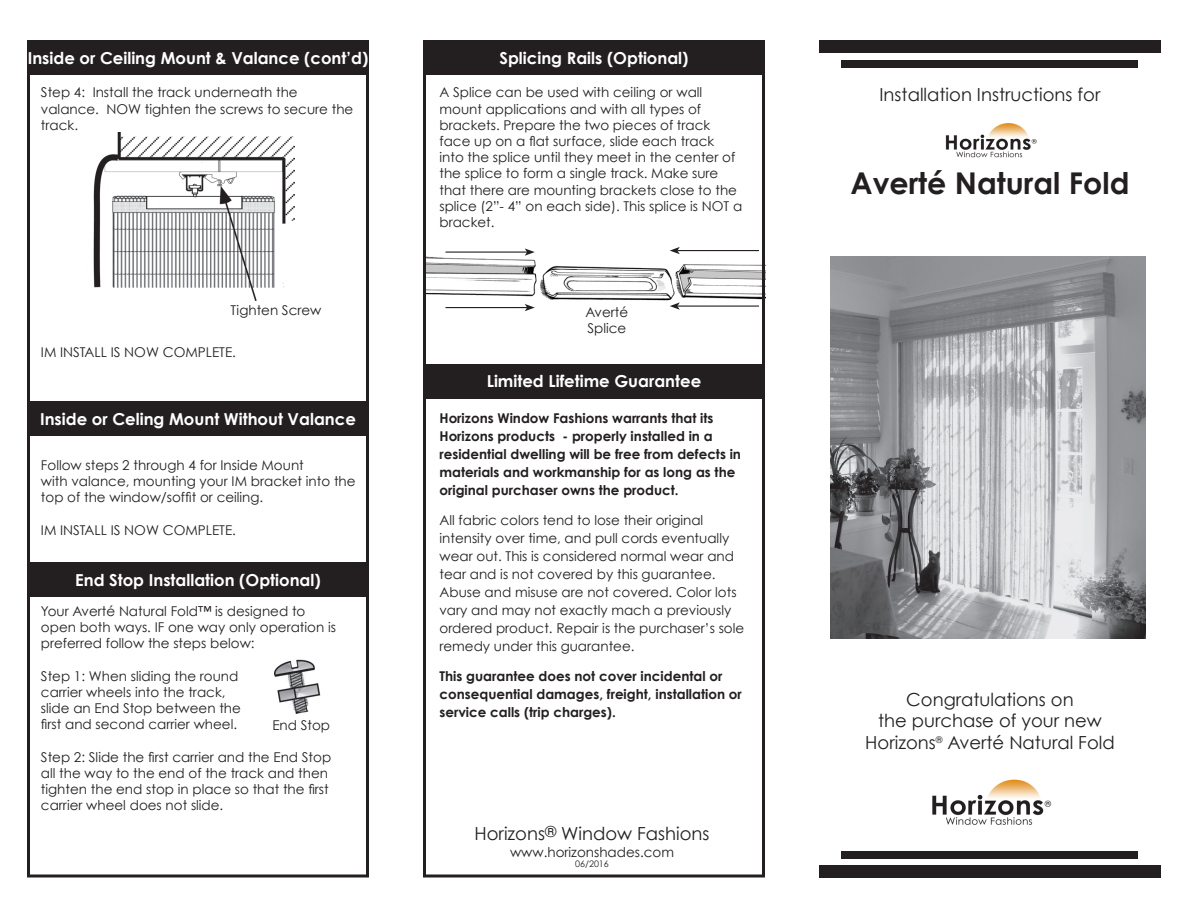
<style>
.page{position:relative;width:1188px;height:918px;background:#fff}
.page>*{position:absolute;margin:0;border:0;box-sizing:border-box;transform-origin:0 0}
.t1{font:700 30px "Century Gothic";color:#231f20}
.t2{font:18px "Century Gothic";color:#231f20}
.t3{font:700 16.5px "Century Gothic";color:#fff}
.t4{font:13.5px/16.2px "Century Gothic";color:#231f20}
.t5{font:700 13.5px/18px "Century Gothic";color:#231f20}
.t6{font:9px "Century Gothic";color:#231f20}
</style>
<div class="page">
<img style="left:427px;top:256px;width:334px;height:52px">
<div style="left:423px;top:40px;width:342px;height:838px;border:3px solid #231f20"></div>
<div style="left:27px;top:40px;width:342px;height:838px;border:3px solid #231f20"></div>
<div style="left:423px;top:364px;width:342px;height:34px;background:#231f20"></div>
<div style="left:819px;top:40px;width:342px;height:13px;background:#231f20"></div>
<div style="left:819px;top:865px;width:342px;height:13px;background:#231f20"></div>
<div style="left:842px;top:61px;width:296px;height:7px;background:#231f20"></div>
<div style="left:842px;top:852px;width:296px;height:7px;background:#231f20"></div>
<div style="left:27px;top:401px;width:342px;height:35px;background:#231f20"></div>
<div style="left:27px;top:40px;width:342px;height:35px;background:#231f20"></div>
<div style="left:423px;top:40px;width:342px;height:35px;background:#231f20"></div>
<img style="left:93px;top:132px;width:201px;height:169px">
<div style="left:27px;top:562px;width:342px;height:35px;background:#231f20"></div>
<img style="left:274px;top:659px;width:47px;height:55px">
<img style="left:831px;top:256px;width:314px;height:383px">
<img style="left:945px;top:123px;width:92px;height:35px">
<img style="left:932px;top:779px;width:120px;height:46px">
<hr style="left:677px;top:250px;width:82px;height:1px;background:#231f20">
<svg style="left:670px;top:247px;width:10px;height:7px"></svg>
<hr style="left:677px;top:306px;width:82px;height:1px;background:#231f20">
<svg style="left:670px;top:302px;width:10px;height:8px"></svg>
<hr style="left:446px;top:252px;width:81px;height:1px;background:#231f20">
<svg style="left:525px;top:248px;width:10px;height:8px"></svg>
<hr style="left:446px;top:307px;width:81px;height:1px;background:#231f20">
<svg style="left:525px;top:304px;width:10px;height:7px"></svg>
<p class="t3" style="left:28px;top:48px;width:342px">Inside or Ceiling Mount &amp; Valance (cont’d)</p>
<p class="t4" style="left:41px;top:84px;width:314px">Step 4: Install the track underneath the valance. NOW tighten the screws to secure the track.</p>
<p class="t4" style="left:230px;top:302px;width:92px">Tighten Screw</p>
<p class="t4" style="left:41px;top:343px;width:197px">IM INSTALL IS NOW COMPLETE.</p>
<p class="t3" style="left:40px;top:408px;width:317px">Inside or Celing Mount Without Valance</p>
<p class="t4" style="left:41px;top:457px;width:264px">Follow steps 2 through 4 for Inside Mount</p>
<p class="t4" style="left:41px;top:473px;width:316px">with valance, mounting your IM bracket into the top of the window/soffit or ceiling.</p>
<p class="t4" style="left:41px;top:522px;width:197px">IM INSTALL IS NOW COMPLETE.</p>
<p class="t3" style="left:75px;top:570px;width:247px">End Stop Installation (Optional)</p>
<p class="t4" style="left:41px;top:603px;width:297px">Your Averté Natural Fold™ is designed to open both ways. IF one way only operation is preferred follow the steps below:</p>
<p class="t4" style="left:41px;top:667px;width:199px">Step 1: When sliding the round</p>
<p class="t4" style="left:41px;top:684px;width:186px">carrier wheels into the track,</p>
<p class="t4" style="left:41px;top:700px;width:202px">slide an End Stop between the</p>
<p class="t4" style="left:41px;top:716px;width:198px">first and second carrier wheel.</p>
<p class="t4" style="left:41px;top:748px;width:292px">Step 2: Slide the first carrier and the End Stop all the way to the end of the track and then tighten the end stop in place so that the first carrier wheel does not slide.</p>
<p class="t4" style="left:272px;top:717px;width:59px">End Stop</p>
<p class="t3" style="left:499px;top:48px;width:191px">Splicing Rails (Optional)</p>
<p class="t4" style="left:440px;top:84px;width:304px">A Splice can be used with ceiling or wall mount applications and with all types of brackets. Prepare the two pieces of track face up on a flat surface, slide each track<br>into the splice until they meet in the center of the splice to form a single track. Make sure that there are mounting brackets close to the splice (2”- 4” on each side). This splice is NOT a bracket.</p>
<p class="t4" style="left:586px;top:304px;width:44px">Averté</p>
<p class="t4" style="left:588px;top:320px;width:40px">Splice</p>
<p class="t3" style="left:487px;top:371px;width:216px">Limited Lifetime Guarantee</p>
<p class="t5" style="left:440px;top:409px;width:303px">Horizons Window Fashions warrants that its Horizons products - properly installed in a residential dwelling will be free from defects in materials and workmanship for as long as the original purchaser owns the product.</p>
<p class="t4" style="left:440px;top:511px;width:306px;line-height:18px">All fabric colors tend to lose their original intensity over time, and pull cords eventually wear out. This is considered normal wear and tear and is not covered by this guarantee.<br>Abuse and misuse are not covered. Color lots vary and may not exactly mach a previously ordered product. Repair is the purchaser’s sole remedy under this guarantee.</p>
<p class="t5" style="left:440px;top:667px;width:304px">This guarantee does not cover incidental or consequential damages, freight, installation or service calls (trip charges).</p>
<p class="t2" style="left:475px;top:823px;width:237px">Horizons<sup>®</sup> Window Fashions</p>
<p class="t4" style="left:510px;top:843px;width:165px">www.horizonshades.com</p>
<p class="t6" style="left:575px;top:859px;width:35px">06/2016</p>
<p class="t2" style="left:880px;top:83px;width:222px">Installation Instructions for</p>
<p class="t1" style="left:851px;top:165px;width:280px">Averté Natural Fold</p>
<p class="t2" style="left:906px;top:688px;width:169px">Congratulations on</p>
<p class="t2" style="left:878px;top:710px;width:225px">the purchase of your new</p>
<p class="t2" style="left:865px;top:731px;width:251px">Horizons<sup>®</sup> Averté Natural Fold</p>
</div>
